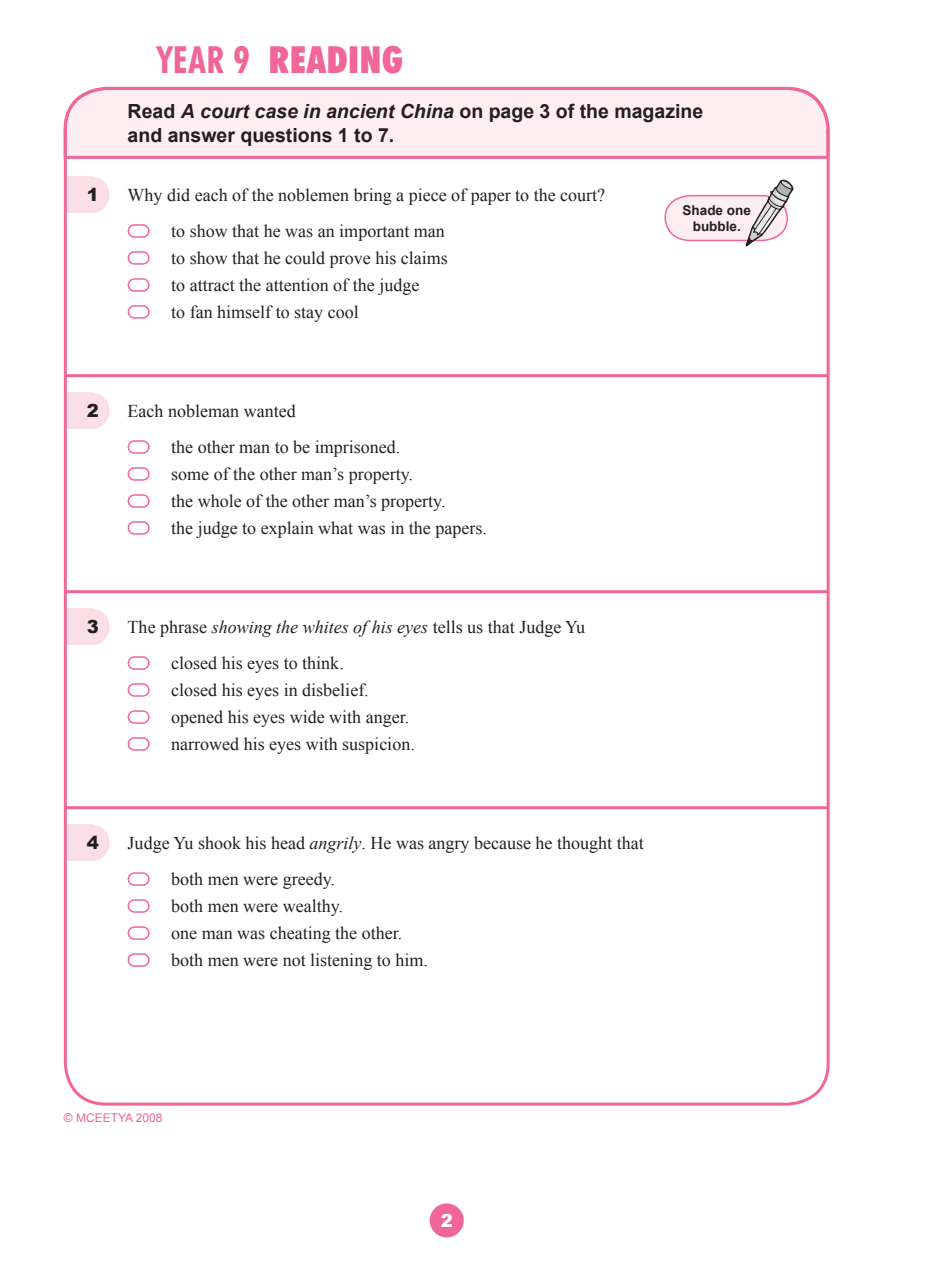
<style>
.page{position:relative;width:936px;height:1263px;background:#fff}
.page>*{position:absolute;margin:0;border:0;box-sizing:border-box;transform-origin:0 0}
.t1{font:900 condensed 37.5px "Futura BT";letter-spacing:.02em;color:#f16698}
.read___on_page{font:700 19.5px/24px "Arial";color:#231f20}
.item_text{font:18px "Times New Roman";color:#231f20}
.t2{font:900 18px "Arial";color:#231f20}
.t3{font:700 13.5px/16.2px "Arial";color:#231f20;text-align:center}
.t4{font:12px "Arial";color:#f16698}
.s1{font-weight:700}
.s2{font-style:italic}
</style>
<div class="page">
<div style="left:67px;top:177px;width:26px;height:36px;background:#fbdfe7"></div>
<div style="left:76px;top:177px;width:34px;height:36px;background:#fbdfe7;border-radius:50%"></div>
<svg style="left:63px;top:86px;width:767px;height:74px"></svg>
<div style="left:67px;top:393px;width:26px;height:36px;background:#fbdfe7"></div>
<div style="left:76px;top:393px;width:34px;height:36px;background:#fbdfe7;border-radius:50%"></div>
<hr style="left:65px;top:374px;width:763px;height:3px;background:#f16698">
<div style="left:67px;top:609px;width:26px;height:36px;background:#fbdfe7"></div>
<div style="left:76px;top:609px;width:34px;height:36px;background:#fbdfe7;border-radius:50%"></div>
<svg style="left:664px;top:179px;width:130px;height:68px"></svg>
<hr style="left:65px;top:590px;width:763px;height:3px;background:#f16698">
<div style="left:67px;top:825px;width:26px;height:36px;background:#fbdfe7"></div>
<div style="left:76px;top:825px;width:34px;height:36px;background:#fbdfe7;border-radius:50%"></div>
<hr style="left:65px;top:806px;width:763px;height:3px;background:#f16698">
<div style="left:429px;top:1203px;width:34px;height:34px;background:#f16698;border-radius:50%"></div>
<div style="left:128px;top:872px;width:22px;height:14px;border:2px solid #f16698;border-radius:6px"></div>
<div style="left:128px;top:926px;width:22px;height:14px;border:2px solid #f16698;border-radius:6px"></div>
<div style="left:128px;top:899px;width:22px;height:14px;border:2px solid #f16698;border-radius:6px"></div>
<div style="left:128px;top:953px;width:22px;height:14px;border:2px solid #f16698;border-radius:6px"></div>
<div style="left:128px;top:656px;width:22px;height:14px;border:2px solid #f16698;border-radius:6px"></div>
<div style="left:128px;top:710px;width:22px;height:14px;border:2px solid #f16698;border-radius:6px"></div>
<div style="left:128px;top:683px;width:22px;height:14px;border:2px solid #f16698;border-radius:6px"></div>
<div style="left:128px;top:737px;width:22px;height:14px;border:2px solid #f16698;border-radius:6px"></div>
<div style="left:128px;top:440px;width:22px;height:14px;border:2px solid #f16698;border-radius:6px"></div>
<div style="left:128px;top:494px;width:22px;height:14px;border:2px solid #f16698;border-radius:6px"></div>
<div style="left:128px;top:467px;width:22px;height:14px;border:2px solid #f16698;border-radius:6px"></div>
<div style="left:128px;top:521px;width:22px;height:14px;border:2px solid #f16698;border-radius:6px"></div>
<div style="left:128px;top:224px;width:22px;height:14px;border:2px solid #f16698;border-radius:6px"></div>
<div style="left:128px;top:278px;width:22px;height:14px;border:2px solid #f16698;border-radius:6px"></div>
<div style="left:128px;top:251px;width:22px;height:14px;border:2px solid #f16698;border-radius:6px"></div>
<div style="left:128px;top:305px;width:22px;height:14px;border:2px solid #f16698;border-radius:6px"></div>
<p class="t1" style="left:157px;top:36px;width:247px"><span class="s1">YEAR 9</span> READING</p>
<p class="t2" style="left:87px;top:185px;width:14px">1</p>
<p class="read___on_page" style="left:128px;top:100px;width:577px">Read <span class="s2">A court case in ancient China</span> on page 3 of the magazine and answer questions 1 to 7.</p>
<p class="item_text" style="left:128px;top:183px;width:479px">Why did each of the noblemen bring a piece of paper to the court?</p>
<p class="item_text" style="left:171px;top:219px;width:275px">to show that he was an important man</p>
<p class="item_text" style="left:171px;top:273px;width:249px">to attract the attention of the judge</p>
<p class="item_text" style="left:171px;top:300px;width:189px">to fan himself to stay cool</p>
<p class="item_text" style="left:171px;top:246px;width:278px">to show that he could prove his claims</p>
<p class="t3" style="left:682px;top:202px;width:70px">Shade one bubble.</p>
<p class="t2" style="left:87px;top:401px;width:14px">2</p>
<p class="item_text" style="left:128px;top:399px;width:169px">Each nobleman wanted</p>
<p class="item_text" style="left:171px;top:435px;width:230px">the other man to be imprisoned.</p>
<p class="item_text" style="left:171px;top:489px;width:276px">the whole of the other man’s property.</p>
<p class="item_text" style="left:171px;top:516px;width:317px">the judge to explain what was in the papers.</p>
<p class="item_text" style="left:171px;top:462px;width:243px">some of the other man’s property.</p>
<p class="t2" style="left:87px;top:617px;width:14px">3</p>
<p class="item_text" style="left:128px;top:615px;width:459px">The phrase <span class="s2">showing the whites of his eyes</span> tells us that Judge Yu</p>
<p class="item_text" style="left:171px;top:651px;width:174px">closed his eyes to think.</p>
<p class="item_text" style="left:171px;top:705px;width:239px">opened his eyes wide with anger.</p>
<p class="item_text" style="left:171px;top:732px;width:245px">narrowed his eyes with suspicion.</p>
<p class="item_text" style="left:171px;top:678px;width:199px">closed his eyes in disbelief.</p>
<p class="t2" style="left:87px;top:833px;width:14px">4</p>
<p class="item_text" style="left:128px;top:831px;width:517px">Judge Yu shook his head <span class="s2">angrily</span>. He was angry because he thought that</p>
<p class="item_text" style="left:171px;top:867px;width:165px">both men were greedy.</p>
<p class="item_text" style="left:171px;top:921px;width:232px">one man was cheating the other.</p>
<p class="item_text" style="left:171px;top:948px;width:258px">both men were not listening to him.</p>
<p class="item_text" style="left:171px;top:894px;width:173px">both men were wealthy.</p>
<p class="t4" style="left:64px;top:1110px;width:100px">© MCEETYA 2008</p>
</div>
